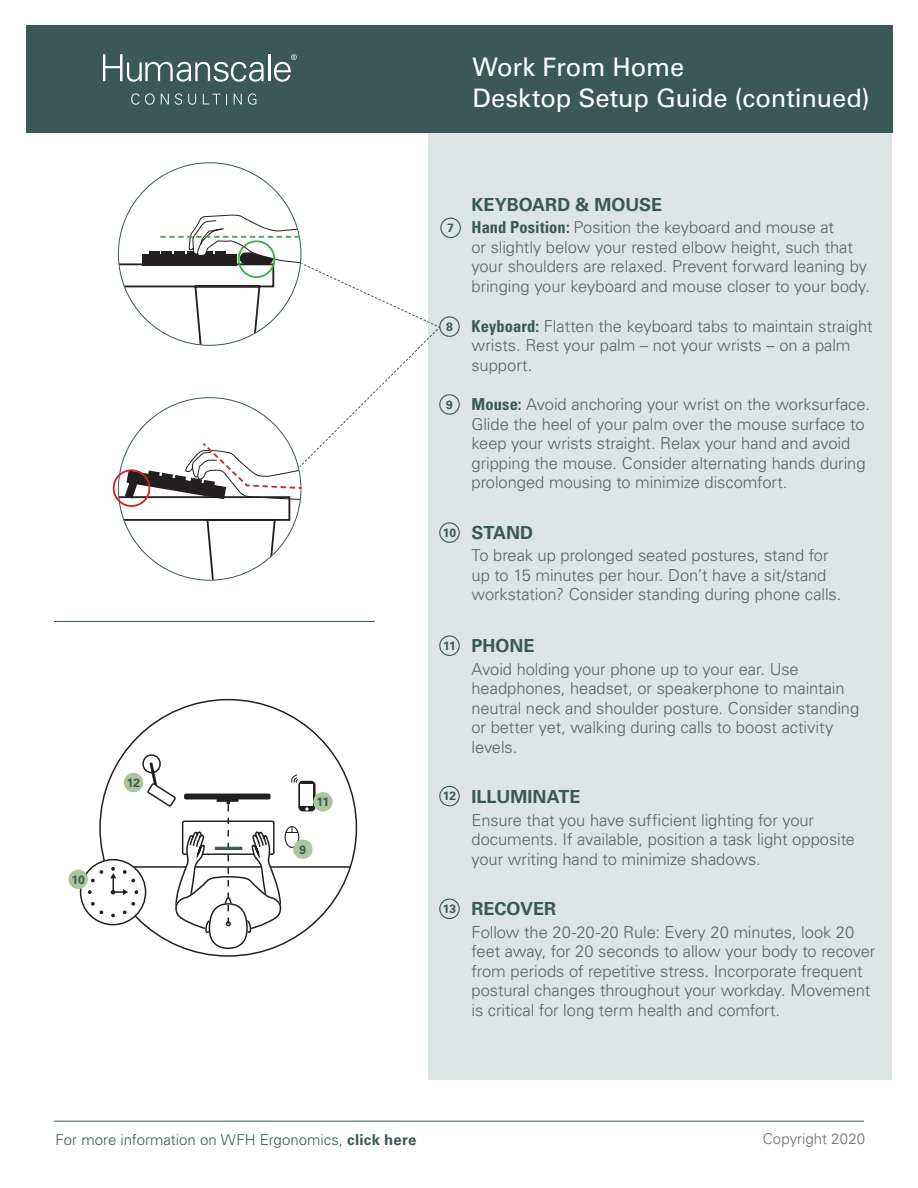
<style>
.page{position:relative;width:918px;height:1188px;background:#fff}
.page>*{position:absolute;margin:0;border:0;box-sizing:border-box;transform-origin:0 0}
.t1{font:25.5px/31.2px "Univers LT Std";letter-spacing:-.005em;color:#fff}
.t2{font:700 18px "Univers LT Std";color:#3a5956}
.Copy{font:300 16.5px/19.5px "Univers LT Std";letter-spacing:-.005em;color:#5e6263}
.t3{font:300 15px "Univers LT Std";color:#3a5956}
.t4{font:300 15px "Univers LT Std";letter-spacing:.005em;color:#6c6d70}
.t5{font:700 12px "Univers LT Std";letter-spacing:-.015em;color:#3a5956}
.s1{font-weight:700;font-stretch:condensed;color:#3a5956}
.s2{font-weight:700;color:#3c5956}
</style>
<div class="page">
<div style="left:429px;top:122px;width:463px;height:958px;background:#dce4e4"></div>
<div style="left:26px;top:25px;width:866px;height:108px;background:#3a5956"></div>
<svg style="left:103px;top:54px;width:161px;height:28px"></svg>
<hr style="left:268px;top:54px;width:2px;height:27px;background:#fff">
<svg style="left:274px;top:54px;width:23px;height:28px"></svg>
<svg style="left:131px;top:93px;width:24px;height:12px"></svg>
<svg style="left:161px;top:94px;width:8px;height:10px"></svg>
<svg style="left:175px;top:93px;width:7px;height:12px"></svg>
<svg style="left:188px;top:94px;width:8px;height:11px"></svg>
<svg style="left:203px;top:94px;width:17px;height:10px"></svg>
<svg style="left:234px;top:94px;width:8px;height:10px"></svg>
<svg style="left:248px;top:93px;width:8px;height:12px"></svg>
<hr style="left:54px;top:1121px;width:810px;height:1px;background:#3a5956">
<div style="left:439px;top:394px;width:21px;height:21px;border:1px solid #3a5956;border-radius:50%"></div>
<div style="left:439px;top:316px;width:21px;height:21px;border:1px solid #3a5956;border-radius:50%"></div>
<div style="left:439px;top:522px;width:21px;height:21px;border:1px solid #3a5956;border-radius:50%"></div>
<div style="left:439px;top:635px;width:21px;height:21px;border:1px solid #3a5956;border-radius:50%"></div>
<div style="left:439px;top:786px;width:21px;height:20px;border:1px solid #3a5956;border-radius:50%"></div>
<div style="left:439px;top:899px;width:21px;height:20px;border:1px solid #3a5956;border-radius:50%"></div>
<div style="left:440px;top:218px;width:21px;height:20px;border:1px solid #3a5956;border-radius:50%"></div>
<hr style="left:107px;top:866px;width:243px;height:2px;background:#231f20">
<div style="left:81px;top:860px;width:65px;height:65px;background:#fff;border-radius:50%"></div>
<svg style="left:91px;top:870px;width:13px;height:13px"></svg>
<svg style="left:88px;top:890px;width:4px;height:4px"></svg>
<svg style="left:91px;top:902px;width:13px;height:12px"></svg>
<svg style="left:110px;top:749px;width:231px;height:208px"></svg>
<div style="left:313px;top:792px;width:20px;height:20px;background:#afc39d;border-radius:50%"></div>
<div style="left:68px;top:870px;width:20px;height:19px;background:#afc39d;border-radius:50%"></div>
<div style="left:113px;top:469px;width:37px;height:38px;border:2px solid #d1232a;border-radius:50%"></div>
<svg style="left:118px;top:215px;width:323px;height:365px"></svg>
<hr style="left:54px;top:621px;width:321px;height:1px;background:#3a5956">
<div style="left:215px;top:847px;width:27px;height:3px;background:#3c5956;border:1px solid #3c5956"></div>
<p class="t5" style="left:72px;top:872px;width:15px">10</p>
<p class="t5" style="left:127px;top:776px;width:15px">12</p>
<p class="t5" style="left:317px;top:795px;width:14px">11</p>
<p class="t5" style="left:300px;top:842px;width:8px">9</p>
<p class="t1" style="left:472px;top:52px;width:399px">Work From Home<br>Desktop Setup Guide (continued)</p>
<p class="t5" style="left:447px;top:221px;width:8px">7</p>
<p class="t5" style="left:446px;top:320px;width:8px">8</p>
<p class="t5" style="left:446px;top:398px;width:8px">9</p>
<p class="t5" style="left:443px;top:526px;width:15px">10</p>
<p class="t5" style="left:443px;top:639px;width:14px">11</p>
<p class="t5" style="left:443px;top:789px;width:15px">12</p>
<p class="t5" style="left:443px;top:902px;width:15px">13</p>
<p class="t2" style="left:472px;top:194px;width:192px">KEYBOARD &amp; MOUSE</p>
<p class="Copy" style="left:472px;top:218px;width:400px"><span class="s1">Hand Position:</span> Position the keyboard and mouse at<br>or slightly below your rested elbow height, such that your shoulders are relaxed. Prevent forward leaning by bringing your keyboard and mouse closer to your body.</p>
<p class="Copy" style="left:472px;top:316px;width:402px"><span class="s1">Keyboard:</span> Flatten the keyboard tabs to maintain straight wrists. Rest your palm – not your wrists – on a palm support.</p>
<p class="Copy" style="left:472px;top:395px;width:400px"><span class="s1">Mouse:</span> Avoid anchoring your wrist on the worksurface.<br>Glide the heel of your palm over the mouse surface to keep your wrists straight. Relax your hand and avoid gripping the mouse. Consider alternating hands during prolonged mousing to minimize discomfort.</p>
<p class="t2" style="left:472px;top:522px;width:63px">STAND</p>
<p class="Copy" style="left:472px;top:545px;width:371px">To break up prolonged seated postures, stand for up to 15 minutes per hour. Don’t have a sit/stand workstation? Consider standing during phone calls.</p>
<p class="t2" style="left:472px;top:635px;width:65px">PHONE</p>
<p class="Copy" style="left:472px;top:659px;width:389px">Avoid holding your phone up to your ear. Use headphones, headset, or speakerphone to maintain neutral neck and shoulder posture. Consider standing or better yet, walking during calls to boost activity levels.</p>
<p class="t2" style="left:472px;top:786px;width:110px">ILLUMINATE</p>
<p class="Copy" style="left:472px;top:810px;width:385px">Ensure that you have sufficient lighting for your documents. If available, position a task light opposite your writing hand to minimize shadows.</p>
<p class="t2" style="left:472px;top:898px;width:86px">RECOVER</p>
<p class="Copy" style="left:472px;top:922px;width:405px">Follow the 20-20-20 Rule: Every 20 minutes, look 20 feet away, for 20 seconds to allow your body to recover from periods of repetitive stress. Incorporate frequent postural changes throughout your workday. Movement is critical for long term health and comfort.</p>
<p class="t3" style="left:56px;top:1131px;width:362px">For more information on WFH Ergonomics, <span class="s2">click here</span></p>
<p class="t4" style="left:763px;top:1130px;width:104px">Copyright 2020</p>
</div>
